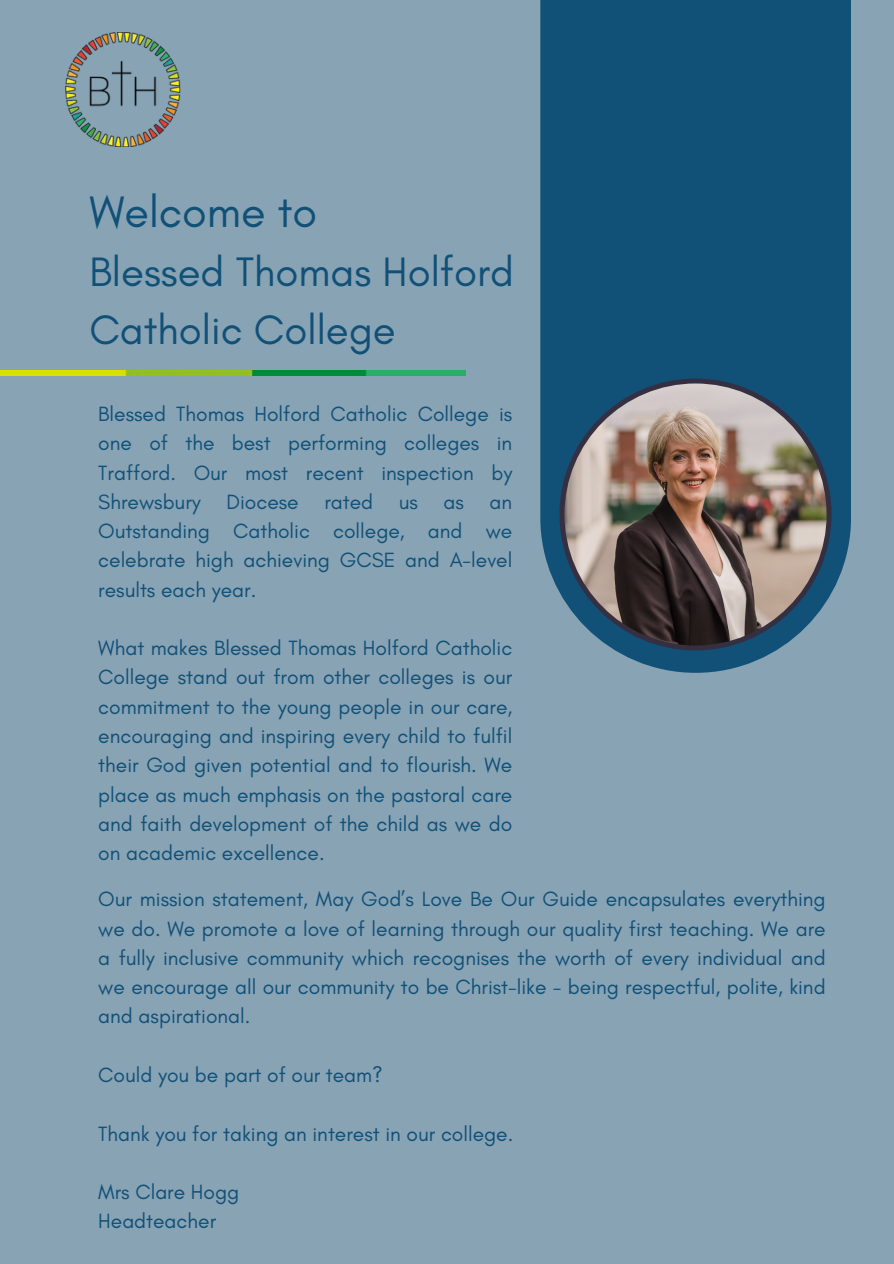
<style>
.page{position:relative;width:894px;height:1264px;background:#fff}
.page>*{position:absolute;margin:0;border:0;box-sizing:border-box;transform-origin:0 0}
.t1{font:44.85px "Glacial Indifference";color:#115077}
.t2{font:41.85px/58.5px "Glacial Indifference";color:#115077}
.t3{font:21px/29.2px "Glacial Indifference";color:#115077;text-align:justify}
</style>
<div class="page">
<div style="left:0;top:0;width:893px;height:1263px;background:#87a3b4"></div>
<div style="left:540px;top:0;width:310px;height:672px;background:#115077"></div>
<img style="left:559px;top:378px;width:272px;height:272px">
<img style="left:66px;top:33px;width:114px;height:113px">
<img style="left:0;top:370px;width:465px;height:5px">
<p class="t1" style="left:89px;top:185px;width:229px">Welcome to</p>
<p class="t2" style="left:89px;top:242px;width:426px">Blessed Thomas Holford<br>Catholic College</p>
<h1 class="t3" style="left:98px;top:399px;width:415px">Blessed Thomas Holford Catholic College is one of the best performing colleges in Trafford. Our most recent inspection by Shrewsbury Diocese rated us as an Outstanding Catholic college, and we celebrate high achieving GCSE and A-level results each year.</h1>
<p class="t3" style="left:98px;top:633px;width:415px">What makes Blessed Thomas Holford Catholic College stand out from other colleges is our commitment to the young people in our care, encouraging and inspiring every child to fulfil their God given potential and to flourish. We place as much emphasis on the pastoral care and faith development of the child as we do on academic excellence.</p>
<p class="t3" style="left:98px;top:884px;width:728px">Our mission statement, May God’s Love Be Our Guide encapsulates everything we do. We promote a love of learning through our quality first teaching. We are a fully inclusive community which recognises the worth of every individual and we encourage all our community to be Christ-like - being respectful, polite, kind and aspirational.</p>
<p class="t3" style="left:98px;top:1059px;width:286px">Could you be part of our team?</p>
<p class="t3" style="left:98px;top:1118px;width:416px">Thank you for taking an interest in our college.</p>
<p class="t3" style="left:98px;top:1176px;width:142px">Mrs Clare Hogg</p>
<p class="t3" style="left:98px;top:1206px;width:119px">Headteacher</p>
</div>
